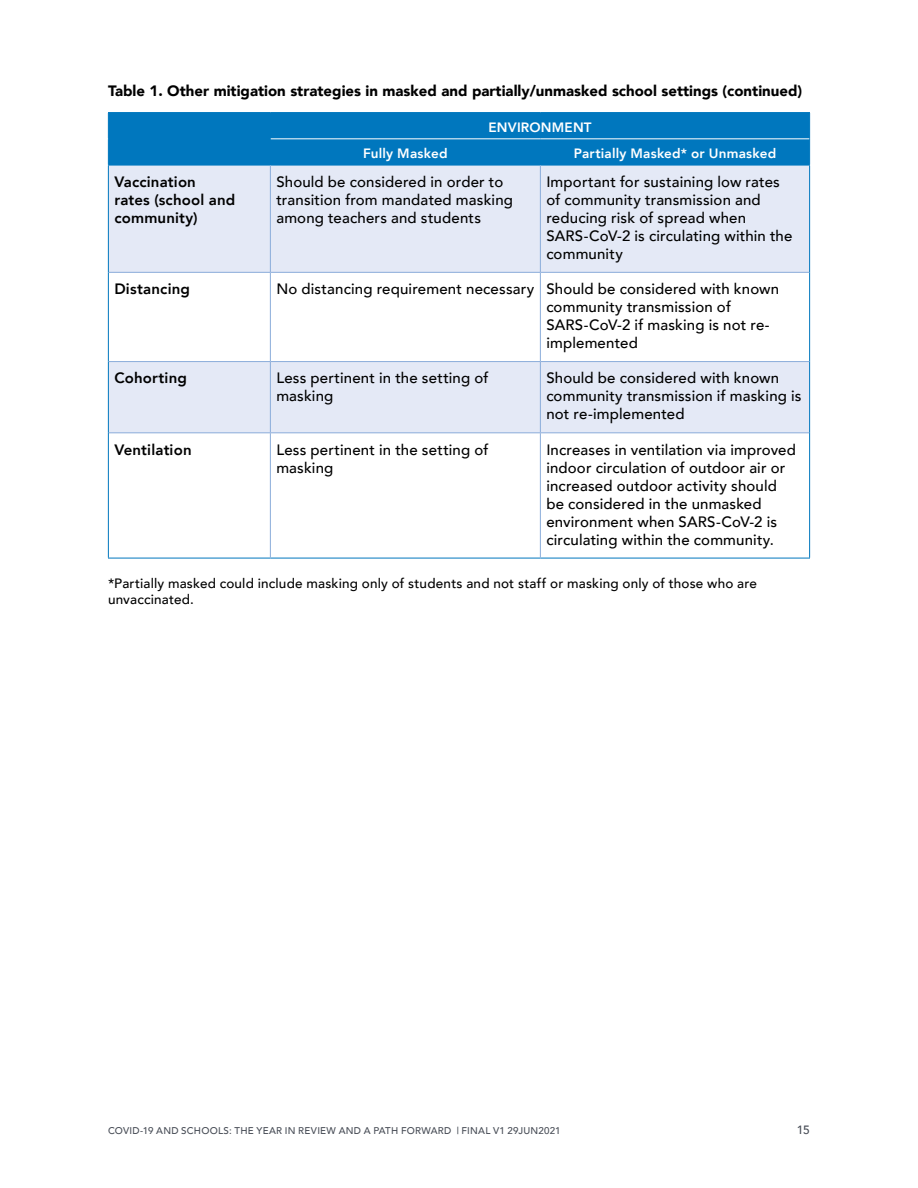
<style>
.page{position:relative;width:918px;height:1188px;background:#fff}
.page>*{position:absolute;margin:0;border:0;box-sizing:border-box;transform-origin:0 0}
.Table{font:500 15px/18px "Avenir";letter-spacing:.01em;color:#000}
.Subhead{font:900 15px "Avenir";color:#000}
.Table-2{font:800 15px/18px "Avenir";letter-spacing:.01em;color:#000}
.References{font:500 13.5px/15.8px "Avenir";letter-spacing:.015em;color:#000}
.t1{font:800 13.5px "Avenir";letter-spacing:.015em;color:#fff}
.t2{font:500 12px "Avenir";color:#474c55}
.t3{font:500 9.75px "Avenir";letter-spacing:.025em;color:#474c55}
</style>
<div class="page">
<svg style="left:109px;top:166px;width:700px;height:266px;fill:#e4e9f6"></svg>
<hr style="left:108px;top:112px;width:162px;height:1px;background:#0077be">
<hr style="left:270px;top:112px;width:270px;height:1px;background:#0077be">
<hr style="left:540px;top:112px;width:270px;height:1px;background:#0077be">
<div style="left:108px;top:113px;width:702px;height:52px;background:#0077be"></div>
<hr style="left:108px;top:165px;width:162px;height:1px;background:#0077be">
<hr style="left:270px;top:165px;width:270px;height:1px;background:#0077be">
<hr style="left:540px;top:165px;width:270px;height:1px;background:#0077be">
<hr style="left:108px;top:165px;width:1px;height:107px;background:#0077be">
<hr style="left:809px;top:165px;width:1px;height:107px;background:#0077be">
<hr style="left:108px;top:272px;width:1px;height:90px;background:#0077be">
<hr style="left:809px;top:272px;width:1px;height:90px;background:#0077be">
<hr style="left:108px;top:362px;width:1px;height:71px;background:#0077be">
<hr style="left:809px;top:362px;width:1px;height:71px;background:#0077be">
<hr style="left:108px;top:433px;width:1px;height:125px;background:#0077be">
<hr style="left:809px;top:433px;width:1px;height:125px;background:#0077be">
<hr style="left:108px;top:558px;width:162px;height:1px;background:#0077be">
<hr style="left:270px;top:558px;width:270px;height:1px;background:#0077be">
<hr style="left:540px;top:558px;width:270px;height:1px;background:#0077be">
<hr style="left:270px;top:165px;width:1px;height:107px;background:#8aacda">
<hr style="left:540px;top:165px;width:1px;height:107px;background:#8aacda">
<hr style="left:109px;top:272px;width:161px;height:1px;background:#8aacda">
<hr style="left:270px;top:272px;width:270px;height:1px;background:#8aacda">
<hr style="left:270px;top:273px;width:1px;height:88px;background:#8aacda">
<hr style="left:540px;top:272px;width:269px;height:1px;background:#8aacda">
<hr style="left:540px;top:273px;width:1px;height:88px;background:#8aacda">
<hr style="left:109px;top:361px;width:161px;height:1px;background:#8aacda">
<hr style="left:270px;top:361px;width:270px;height:1px;background:#8aacda">
<hr style="left:270px;top:362px;width:1px;height:70px;background:#8aacda">
<hr style="left:540px;top:361px;width:269px;height:1px;background:#8aacda">
<hr style="left:540px;top:362px;width:1px;height:70px;background:#8aacda">
<hr style="left:109px;top:432px;width:161px;height:1px;background:#8aacda">
<hr style="left:270px;top:432px;width:270px;height:1px;background:#8aacda">
<hr style="left:270px;top:433px;width:1px;height:125px;background:#8aacda">
<hr style="left:540px;top:432px;width:269px;height:1px;background:#8aacda">
<hr style="left:540px;top:433px;width:1px;height:125px;background:#8aacda">
<hr style="left:271px;top:138px;width:269px;height:1px;background:#fff">
<hr style="left:540px;top:138px;width:269px;height:1px;background:#fff">
<p class="Subhead" style="left:108px;top:78px;width:696px">Table 1. Other mitigation strategies in masked and partially/unmasked school settings (continued)</p>
<p class="t1" style="left:488px;top:117px;width:105px">ENVIRONMENT</p>
<p class="t1" style="left:363px;top:143px;width:86px">Fully Masked</p>
<p class="t1" style="left:574px;top:143px;width:204px">Partially Masked* or Unmasked</p>
<p class="Table-2" style="left:114px;top:173px;width:122px">Vaccination<br>rates (school and community)</p>
<p class="Table" style="left:276px;top:172px;width:238px">Should be considered in order to transition from mandated masking among teachers and students</p>
<p class="Table" style="left:546px;top:172px;width:248px">Important for sustaining low rates of community transmission and reducing risk of spread when<br>SARS-CoV-2 is circulating within the community</p>
<p class="Table-2" style="left:114px;top:280px;width:77px">Distancing</p>
<p class="Table" style="left:276px;top:279px;width:260px">No distancing requirement necessary</p>
<p class="Table" style="left:546px;top:279px;width:234px">Should be considered with known community transmission of<br>SARS-CoV-2 if masking is not re&shy;implemented</p>
<p class="Table-2" style="left:114px;top:369px;width:74px">Cohorting</p>
<p class="Table" style="left:276px;top:368px;width:214px">Less pertinent in the setting of masking</p>
<p class="Table" style="left:546px;top:368px;width:257px">Should be considered with known community transmission if masking is not re-implemented</p>
<p class="Table-2" style="left:114px;top:440px;width:79px">Ventilation</p>
<p class="Table" style="left:276px;top:440px;width:214px">Less pertinent in the setting of masking</p>
<p class="Table" style="left:546px;top:440px;width:251px">Increases in ventilation via improved indoor circulation of outdoor air or increased outdoor activity should be considered in the unmasked environment when SARS-CoV-2 is circulating within the community.</p>
<p class="References" style="left:108px;top:575px;width:651px">*Partially masked could include masking only of students and not staff or masking only of those who are unvaccinated.</p>
<p class="t3" style="left:108px;top:1122px;width:454px">COVID-19 AND SCHOOLS: THE YEAR IN REVIEW AND A PATH FORWARD | FINAL V1 29JUN2021</p>
<p class="t2" style="left:797px;top:1119px;width:15px">15</p>
</div>
